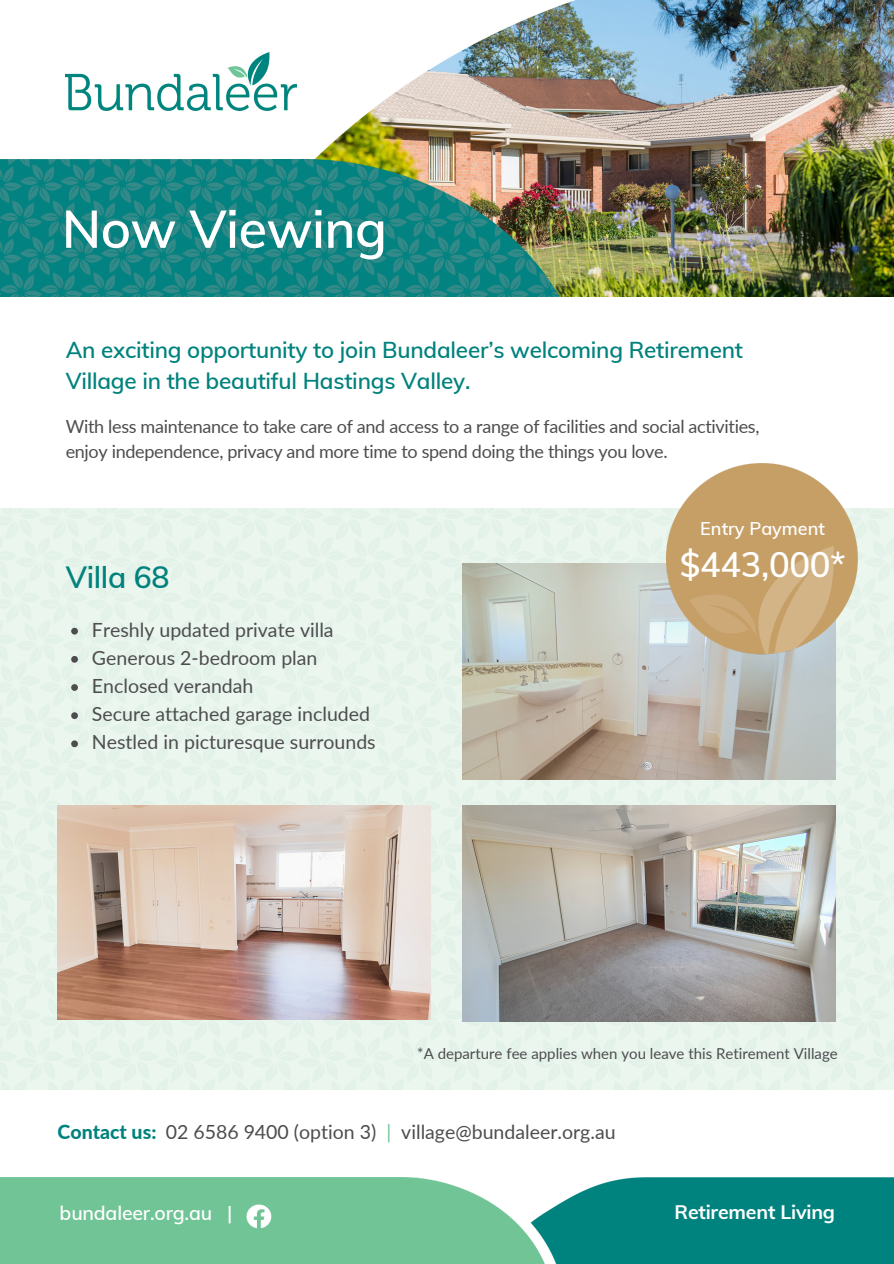
<style>
.page{position:relative;width:894px;height:1264px;background:#fff}
.page>*{position:absolute;margin:0;border:0;box-sizing:border-box;transform-origin:0 0}
.t1{font:600 52.35px "Muli";letter-spacing:-.01em;color:#fff}
.t2{font:600 34.5px "Muli";letter-spacing:-.01em;color:#fff}
.t3{font:600 30px "Muli";letter-spacing:-.01em;color:#00827d}
.t4{font:600 22.5px/31.5px "Muli";letter-spacing:-.01em;color:#00827d}
.t5{font:19.5px "Lato";color:#4d4d4f}
.t6{font:600 19.5px "Muli";letter-spacing:-.01em;color:#fff}
.t7{font:700 19.5px "Muli";letter-spacing:-.01em;color:#fff}
.t8{font:18px/24.8px "Lato";letter-spacing:-.02em;color:#4d4d4f}
.t9{font:600 18px "Muli";color:#fff}
.t10{font:15px "Lato";color:#4d4d4f}
.s1{font-weight:800;color:#00827d}
.s2{color:#6fc598}
</style>
<div class="page">
<img style="left:609px;top:0;width:284px;height:297px">
<img style="left:0;top:0;width:609px;height:297px">
<img style="left:65px;top:52px;width:231px;height:59px">
<div style="left:0;top:508px;width:893px;height:581px;background:#e9f5ed"></div>
<img style="left:462px;top:563px;width:372px;height:216px">
<img style="left:0;top:1177px;width:893px;height:86px">
<img style="left:0;top:160px;width:580px;height:137px">
<img style="left:666px;top:463px;width:191px;height:191px">
<img style="left:247px;top:1204px;width:24px;height:24px">
<img style="left:462px;top:806px;width:372px;height:215px">
<img style="left:58px;top:805px;width:372px;height:214px">
<svg style="left:71px;top:627px;width:7px;height:7px"></svg>
<svg style="left:71px;top:656px;width:7px;height:6px"></svg>
<svg style="left:71px;top:684px;width:7px;height:7px"></svg>
<svg style="left:71px;top:712px;width:7px;height:7px"></svg>
<svg style="left:71px;top:740px;width:7px;height:7px"></svg>
<p class="t1" style="left:62px;top:195px;width:327px">Now Viewing</p>
<p class="t4" style="left:66px;top:333px;width:678px">An exciting opportunity to join Bundaleer’s welcoming Retirement<br>Village in the beautiful Hastings Valley.</p>
<p class="t8" style="left:66px;top:414px;width:695px">With less maintenance to take care of and access to a range of facilities and social activities, enjoy independence, privacy and more time to spend doing the things you love.</p>
<p class="t3" style="left:66px;top:557px;width:105px">Villa 68</p>
<p class="t5" style="left:92px;top:617px;width:243px">Freshly updated private villa</p>
<p class="t5" style="left:92px;top:645px;width:227px">Generous 2-bedroom plan</p>
<p class="t5" style="left:92px;top:674px;width:163px">Enclosed verandah</p>
<p class="t5" style="left:92px;top:702px;width:279px">Secure attached garage included</p>
<p class="t5" style="left:92px;top:730px;width:285px">Nestled in picturesque surrounds</p>
<p class="t9" style="left:700px;top:517px;width:126px">Entry Payment</p>
<p class="t2" style="left:679px;top:542px;width:168px">$443,000*</p>
<p class="t10" style="left:417px;top:1044px;width:422px">*A departure fee applies when you leave this Retirement Village</p>
<p class="t5" style="left:58px;top:1119px;width:559px"><span class="s1">Contact us:</span> 02 6586 9400 (option 3) <span class="s2">|</span> village@bundaleer.org.au</p>
<p class="t6" style="left:60px;top:1200px;width:174px">bundaleer.org.au |</p>
<p class="t7" style="left:674px;top:1199px;width:162px">Retirement Living</p>
</div>
